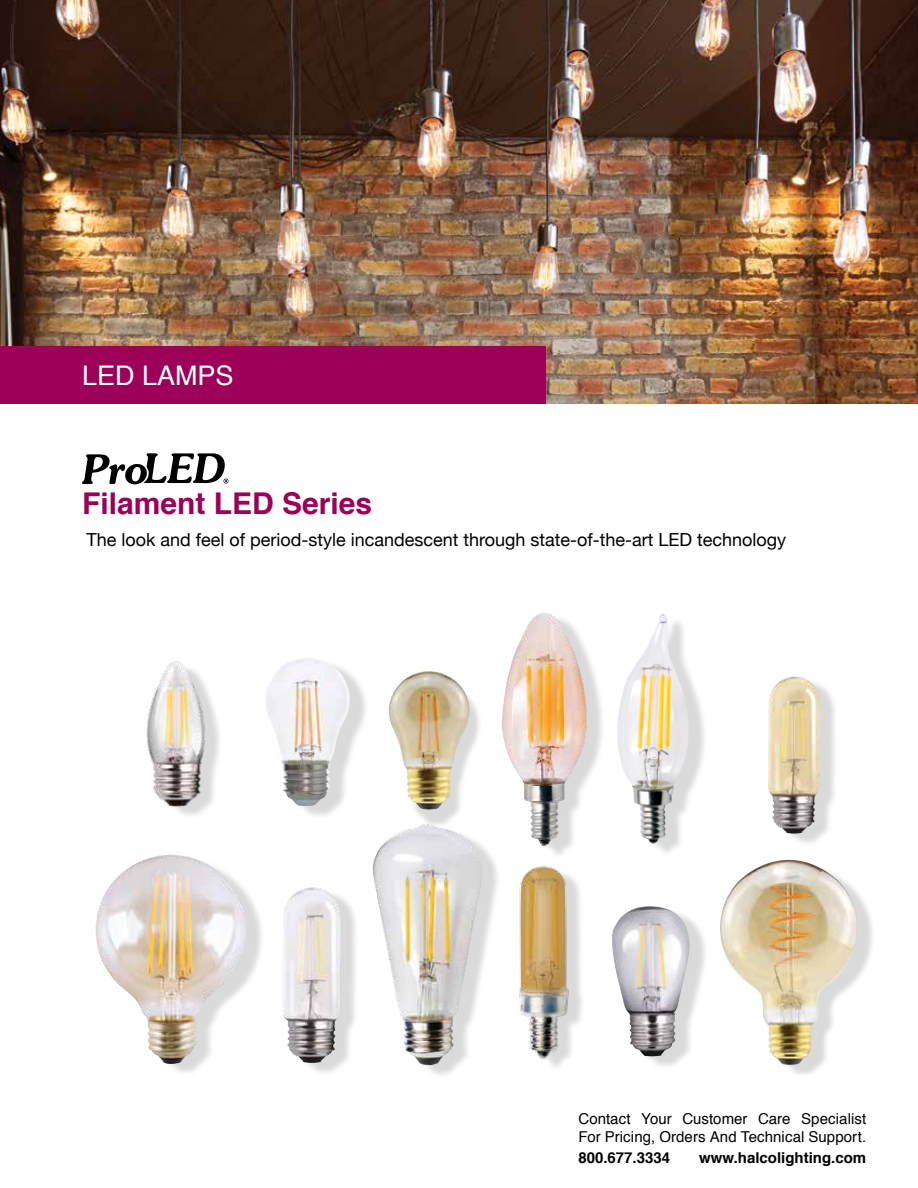
<style>
.page{position:relative;width:918px;height:1188px;background:#fff}
.page>*{position:absolute;margin:0;border:0;box-sizing:border-box;transform-origin:0 0}
.t1{font:700 30px "Helvetica";color:#9c0058}
.t2{font:27px "Helvetica";color:#fff}
.t3{font:18px "Helvetica Neue";color:#000}
.t4{font:15px/18px "Helvetica";letter-spacing:.005em;color:#000}
.t5{font:700 15px "Helvetica";color:#000}
</style>
<div class="page">
<img style="left:0;top:0;width:918px;height:404px">
<div style="left:0;top:346px;width:546px;height:58px;background:#9c0059"></div>
<svg style="left:82px;top:453px;width:146px;height:31px"></svg>
<div style="left:273px;top:660px;width:96px;height:159px;background:#000;opacity:.15"></div>
<img style="left:266px;top:658px;width:84px;height:148px">
<div style="left:391px;top:679px;width:92px;height:149px;background:#000;opacity:.15"></div>
<img style="left:388px;top:671px;width:83px;height:139px">
<div style="left:381px;top:826px;width:120px;height:252px;background:#000;opacity:.15"></div>
<img style="left:372px;top:823px;width:111px;height:242px">
<div style="left:104px;top:857px;width:161px;height:220px;background:#000;opacity:.15"></div>
<img style="left:95px;top:855px;width:152px;height:209px">
<div style="left:155px;top:664px;width:68px;height:155px;background:#000;opacity:.15"></div>
<img style="left:146px;top:661px;width:60px;height:146px">
<div style="left:510px;top:615px;width:96px;height:244px;background:#000;opacity:.15"></div>
<img style="left:501px;top:613px;width:86px;height:234px">
<div style="left:291px;top:889px;width:68px;height:187px;background:#000;opacity:.15"></div>
<img style="left:283px;top:887px;width:58px;height:176px">
<div style="left:528px;top:869px;width:58px;height:202px;background:#000;opacity:.15"></div>
<img style="left:518px;top:866px;width:56px;height:195px">
<div style="left:625px;top:617px;width:83px;height:239px;background:#000;opacity:.15"></div>
<img style="left:617px;top:614px;width:72px;height:231px">
<div style="left:776px;top:679px;width:63px;height:168px;background:#000;opacity:.15"></div>
<img style="left:768px;top:677px;width:52px;height:157px">
<div style="left:620px;top:908px;width:89px;height:162px;background:#000;opacity:.15"></div>
<img style="left:612px;top:906px;width:79px;height:150px">
<div style="left:728px;top:863px;width:148px;height:215px;background:#000;opacity:.15"></div>
<img style="left:720px;top:860px;width:139px;height:205px">
<h2 class="t2" style="left:82px;top:355px;width:153px">LED LAMPS</h2>
<h1 class="t1" style="left:82px;top:479px;width:292px">Filament LED Series</h1>
<p class="t3" style="left:86px;top:527px;width:701px">The look and feel of period-style incandescent through state-of-the-art LED technology</p>
<p class="t4" style="left:578px;top:1110px;width:289px">Contact Your Customer Care Specialist<br>For Pricing, Orders And Technical Support.</p>
<p class="t5" style="left:578px;top:1146px;width:93px">800.677.3334</p>
<p class="t5" style="left:699px;top:1146px;width:168px">www.halcolighting.com</p>
</div>
